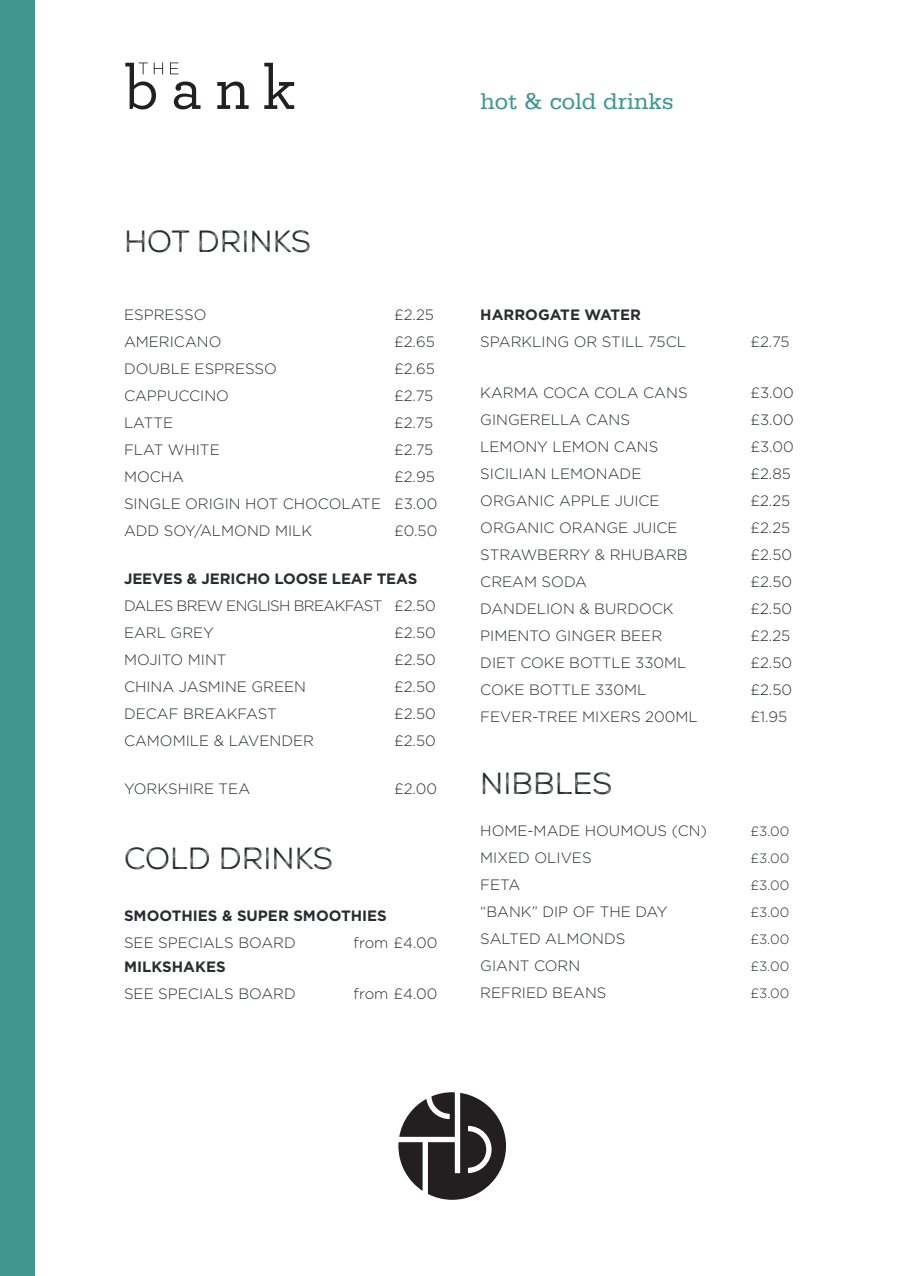
<style>
.page{position:relative;width:906px;height:1276px;background:#fff}
.page>*{position:absolute;margin:0;border:0;box-sizing:border-box;transform-origin:0 0}
.t1{font:30.6px "Nexa Rust Sans Book 03";color:#292d2f}
.t2{font:24px "Serifa";color:#409792}
.t3{font:300 15px/27px "Gotham";color:#292d2f}
.t4{font:700 15px "Gotham";color:#292d2f}
.t5{font:300 15px/27px "Gotham";letter-spacing:-.04em;color:#292d2f}
.t6{font:300 13.5px "Gotham";color:#292d2f}
</style>
<div class="page">
<svg style="left:398px;top:1092px;width:108px;height:107px"></svg>
<svg style="left:174px;top:82px;width:26px;height:27px"></svg>
<svg style="left:217px;top:82px;width:32px;height:27px"></svg>
<svg style="left:264px;top:63px;width:30px;height:46px"></svg>
<svg style="left:125px;top:63px;width:38px;height:46px"></svg>
<svg style="left:170px;top:63px;width:8px;height:11px"></svg>
<div style="left:0;top:0;width:35px;height:1276px;background:#409792"></div>
<h2 class="t2" style="left:480px;top:88px;width:195px">hot &amp; cold drinks</h2>
<h1 class="t1" style="left:124px;top:224px;width:189px">HOT DRINKS</h1>
<p class="t3" style="left:124px;top:301px;width:84px">ESPRESSO</p>
<p class="t3" style="left:394px;top:301px;width:41px">£2.25</p>
<p class="t3" style="left:124px;top:328px;width:99px">AMERICANO</p>
<p class="t3" style="left:394px;top:328px;width:42px">£2.65</p>
<p class="t3" style="left:124px;top:355px;width:154px">DOUBLE ESPRESSO</p>
<p class="t3" style="left:394px;top:355px;width:42px">£2.65</p>
<p class="t3" style="left:124px;top:382px;width:106px">CAPPUCCINO</p>
<p class="t3" style="left:394px;top:382px;width:41px">£2.75</p>
<p class="t3" style="left:124px;top:409px;width:51px">LATTE</p>
<p class="t3" style="left:394px;top:409px;width:41px">£2.75</p>
<p class="t3" style="left:124px;top:436px;width:97px">FLAT WHITE</p>
<p class="t3" style="left:394px;top:436px;width:41px">£2.75</p>
<p class="t3" style="left:124px;top:463px;width:62px">MOCHA</p>
<p class="t3" style="left:124px;top:463px;width:315px;text-indent:270px">£2.95<br>SINGLE ORIGIN HOT CHOCOLATE £3.00<br>ADD SOY/ALMOND MILK</p>
<p class="t3" style="left:394px;top:517px;width:45px">£0.50</p>
<p class="t4" style="left:124px;top:570px;width:295px">JEEVES &amp; JERICHO LOOSE LEAF TEAS</p>
<p class="t5" style="left:124px;top:592px;width:313px">DALES BREW ENGLISH BREAKFAST £2.50<br>EARL GREY</p>
<p class="t3" style="left:394px;top:619px;width:43px">£2.50</p>
<p class="t3" style="left:124px;top:646px;width:104px">MOJITO MINT</p>
<p class="t3" style="left:394px;top:646px;width:43px">£2.50</p>
<p class="t3" style="left:124px;top:673px;width:183px">CHINA JASMINE GREEN</p>
<p class="t3" style="left:394px;top:673px;width:43px">£2.50</p>
<p class="t3" style="left:124px;top:700px;width:154px">DECAF BREAKFAST</p>
<p class="t3" style="left:394px;top:700px;width:43px">£2.50</p>
<p class="t3" style="left:124px;top:727px;width:192px">CAMOMILE &amp; LAVENDER</p>
<p class="t3" style="left:394px;top:727px;width:43px">£2.50</p>
<p class="t3" style="left:124px;top:775px;width:128px">YORKSHIRE TEA</p>
<p class="t3" style="left:394px;top:775px;width:44px">£2.00</p>
<h1 class="t1" style="left:124px;top:841px;width:211px">COLD DRINKS</h1>
<p class="t4" style="left:124px;top:906px;width:264px">SMOOTHIES &amp; SUPER SMOOTHIES</p>
<p class="t3" style="left:124px;top:928px;width:173px">SEE SPECIALS BOARD</p>
<p class="t3" style="left:354px;top:928px;width:85px">from £4.00</p>
<p class="t4" style="left:124px;top:957px;width:103px">MILKSHAKES</p>
<p class="t3" style="left:124px;top:979px;width:173px">SEE SPECIALS BOARD</p>
<p class="t3" style="left:354px;top:979px;width:85px">from £4.00</p>
<p class="t4" style="left:480px;top:306px;width:162px">HARROGATE WATER</p>
<p class="t3" style="left:480px;top:328px;width:207px">SPARKLING OR STILL 75CL</p>
<p class="t3" style="left:750px;top:328px;width:41px">£2.75</p>
<p class="t3" style="left:480px;top:379px;width:209px">KARMA COCA COLA CANS</p>
<p class="t3" style="left:750px;top:379px;width:45px">£3.00</p>
<p class="t3" style="left:480px;top:406px;width:151px">GINGERELLA CANS</p>
<p class="t3" style="left:750px;top:406px;width:45px">£3.00</p>
<p class="t3" style="left:480px;top:433px;width:180px">LEMONY LEMON CANS</p>
<p class="t3" style="left:750px;top:433px;width:45px">£3.00</p>
<p class="t3" style="left:480px;top:460px;width:163px">SICILIAN LEMONADE</p>
<p class="t3" style="left:750px;top:460px;width:42px">£2.85</p>
<p class="t3" style="left:480px;top:487px;width:181px">ORGANIC APPLE JUICE</p>
<p class="t3" style="left:750px;top:487px;width:41px">£2.25</p>
<p class="t3" style="left:480px;top:514px;width:199px">ORGANIC ORANGE JUICE</p>
<p class="t3" style="left:750px;top:514px;width:41px">£2.25</p>
<p class="t3" style="left:480px;top:541px;width:209px">STRAWBERRY &amp; RHUBARB</p>
<p class="t3" style="left:750px;top:541px;width:43px">£2.50</p>
<p class="t3" style="left:480px;top:568px;width:108px">CREAM SODA</p>
<p class="t3" style="left:750px;top:568px;width:43px">£2.50</p>
<p class="t3" style="left:480px;top:595px;width:195px">DANDELION &amp; BURDOCK</p>
<p class="t3" style="left:750px;top:595px;width:43px">£2.50</p>
<p class="t3" style="left:480px;top:622px;width:183px">PIMENTO GINGER BEER</p>
<p class="t3" style="left:750px;top:622px;width:41px">£2.25</p>
<p class="t3" style="left:480px;top:649px;width:208px">DIET COKE BOTTLE 330ML</p>
<p class="t3" style="left:750px;top:649px;width:43px">£2.50</p>
<p class="t3" style="left:480px;top:676px;width:168px">COKE BOTTLE 330ML</p>
<p class="t3" style="left:750px;top:676px;width:43px">£2.50</p>
<p class="t3" style="left:480px;top:703px;width:219px">FEVER-TREE MIXERS 200ML</p>
<p class="t3" style="left:750px;top:703px;width:38px">£1.95</p>
<h1 class="t1" style="left:480px;top:766px;width:134px">NIBBLES</h1>
<p class="t3" style="left:480px;top:817px;width:228px">HOME-MADE HOUMOUS (CN)</p>
<p class="t6" style="left:750px;top:824px;width:40px">£3.00</p>
<p class="t3" style="left:480px;top:844px;width:113px">MIXED OLIVES</p>
<p class="t6" style="left:750px;top:851px;width:40px">£3.00</p>
<p class="t3" style="left:480px;top:871px;width:42px">FETA</p>
<p class="t6" style="left:750px;top:878px;width:40px">£3.00</p>
<p class="t3" style="left:480px;top:898px;width:189px">“BANK” DIP OF THE DAY</p>
<p class="t6" style="left:750px;top:905px;width:40px">£3.00</p>
<p class="t3" style="left:480px;top:925px;width:146px">SALTED ALMONDS</p>
<p class="t6" style="left:750px;top:932px;width:40px">£3.00</p>
<p class="t3" style="left:480px;top:952px;width:102px">GIANT CORN</p>
<p class="t6" style="left:750px;top:959px;width:40px">£3.00</p>
<p class="t3" style="left:480px;top:979px;width:128px">REFRIED BEANS</p>
<p class="t6" style="left:750px;top:986px;width:40px">£3.00</p>
</div>
